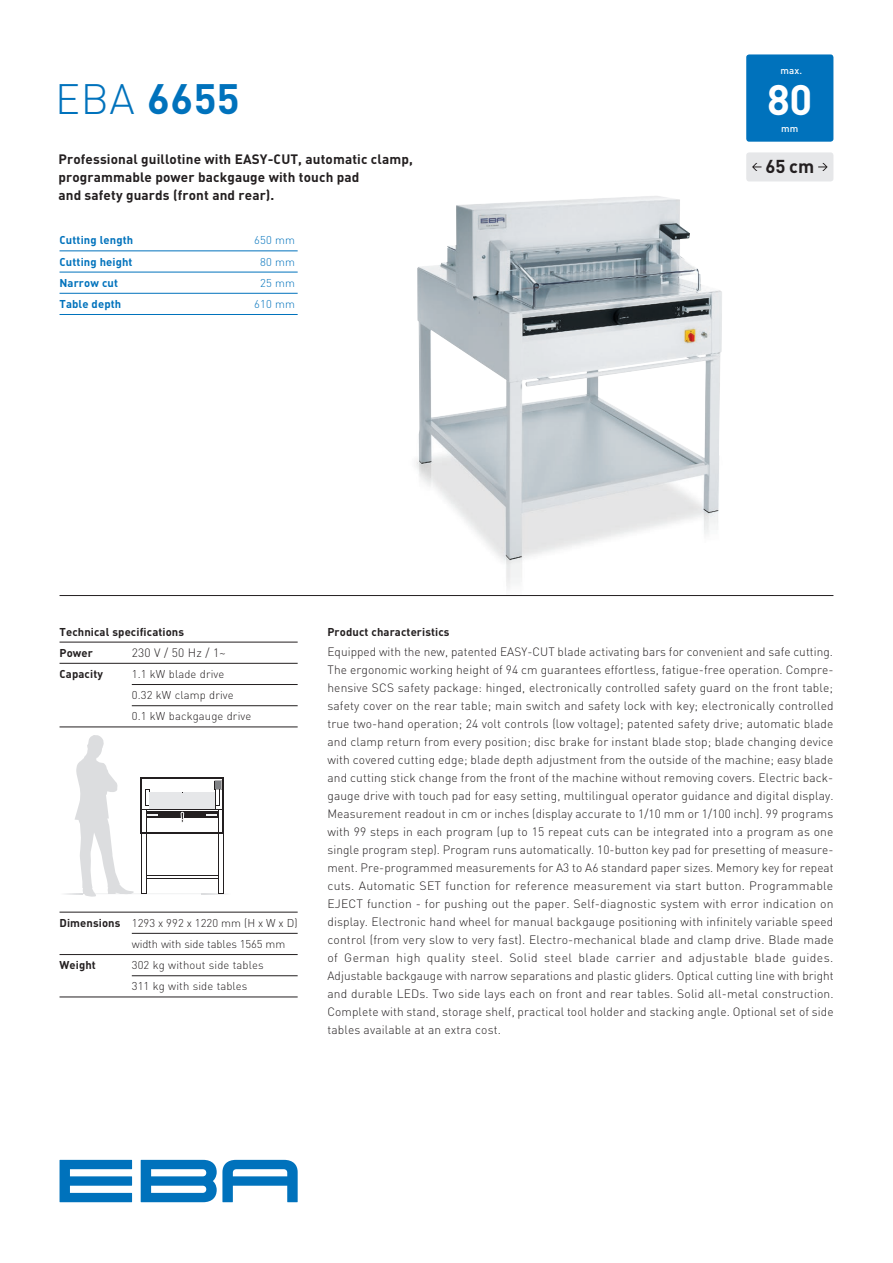
<style>
.page{position:relative;width:893px;height:1263px;background:#fff}
.page>*{position:absolute;margin:0;border:0;box-sizing:border-box;transform-origin:0 0}
.t1{font:700 42px "DIN";color:#0072bc}
.t2{font:700 42px "DIN";color:#fff}
.t3{font:700 18.45px "DIN";color:#231f20}
.t4{font:700 13.5px/18px "DIN";letter-spacing:.01em;color:#231f20}
.t5{font:300 12px/18px "DIN";letter-spacing:.01em;color:#231f20;text-align:justify}
.t6{font:300 11.25px/21.1px "DIN";letter-spacing:.01em;color:#231f20}
.t7{font:700 11.25px/21.1px "DIN";letter-spacing:.01em;color:#231f20}
.t8{font:300 11.25px/21.1px "DIN";letter-spacing:-.01em;color:#231f20}
.t9{font:700 11.25px "DIN";letter-spacing:.01em;color:#0072bc}
.t10{font:300 11.25px "DIN";letter-spacing:.01em;color:#0072bc}
.t11{font:500 9.75px "DIN";color:#fff}
.s1{font-weight:300}
.s2{font-weight:700}
</style>
<div class="page">
<svg style="left:60px;top:1160px;width:72px;height:42px"></svg>
<svg style="left:141px;top:1160px;width:157px;height:42px"></svg>
<img style="left:416px;top:196px;width:306px;height:392px">
<hr style="left:60px;top:595px;width:773px;height:1px;background:#231f20">
<svg style="left:65px;top:735px;width:160px;height:162px"></svg>
<div style="left:746px;top:152px;width:87px;height:29px;background:#e6e7e9;border-radius:3px"></div>
<svg style="left:752px;top:163px;width:9px;height:8px"></svg>
<svg style="left:818px;top:163px;width:10px;height:8px"></svg>
<div style="left:746px;top:54px;width:87px;height:88px;background:#0072bc;border-radius:3px"></div>
<hr style="left:60px;top:912px;width:238px;height:1px;background:#231f20">
<hr style="left:132px;top:933px;width:166px;height:1px;background:#231f20">
<hr style="left:60px;top:954px;width:238px;height:1px;background:#231f20">
<hr style="left:132px;top:975px;width:166px;height:1px;background:#231f20">
<hr style="left:60px;top:997px;width:238px;height:1px;background:#231f20">
<hr style="left:60px;top:251px;width:238px;height:1px;background:#0072bc">
<hr style="left:60px;top:272px;width:238px;height:1px;background:#0072bc">
<hr style="left:60px;top:293px;width:238px;height:1px;background:#0072bc">
<hr style="left:60px;top:314px;width:238px;height:1px;background:#0072bc">
<hr style="left:60px;top:642px;width:238px;height:1px;background:#231f20">
<hr style="left:60px;top:663px;width:238px;height:1px;background:#231f20">
<hr style="left:132px;top:684px;width:166px;height:1px;background:#231f20">
<hr style="left:132px;top:705px;width:166px;height:1px;background:#231f20">
<hr style="left:60px;top:727px;width:238px;height:1px;background:#231f20">
<h1 class="t1" style="left:55px;top:72px;width:186px"><span class="s1">EBA</span> 6655</h1>
<p class="t4" style="left:58px;top:150px;width:356px">Professional guillotine with EASY-CUT, automatic clamp, programmable power backgauge with touch pad<br>and safety guards (front and rear).</p>
<p class="t9" style="left:60px;top:233px;width:75px">Cutting length</p>
<p class="t10" style="left:254px;top:233px;width:42px">650 mm</p>
<p class="t9" style="left:60px;top:254px;width:75px">Cutting height</p>
<p class="t10" style="left:260px;top:255px;width:36px">80 mm</p>
<p class="t9" style="left:60px;top:275px;width:60px">Narrow cut</p>
<p class="t10" style="left:260px;top:276px;width:36px">25 mm</p>
<p class="t9" style="left:60px;top:296px;width:63px">Table depth</p>
<p class="t10" style="left:254px;top:297px;width:42px">610 mm</p>
<p class="t11" style="left:780px;top:65px;width:23px">max.</p>
<h1 class="t2" style="left:767px;top:72px;width:47px">80</h1>
<p class="t11" style="left:781px;top:122px;width:19px">mm</p>
<h2 class="t3" style="left:765px;top:154px;width:51px">65 cm</h2>
<p class="t7" style="left:60px;top:620px;width:126px">Technical specifications<br>Power</p>
<p class="t5" style="left:132px;top:643px;width:95px">230 V / 50 Hz / 1~</p>
<p class="t7" style="left:60px;top:663px;width:45px">Capacity</p>
<p class="t6" style="left:132px;top:663px;width:121px">1.1 kW blade drive<br>0.32 kW clamp drive<br>0.1 kW backgauge drive</p>
<p class="t8" style="left:132px;top:912px;width:167px;text-indent:-72px"><span class="s2">Dimensions</span> 1293 x 992 x 1220 mm (H x W x D) width with side tables 1565 mm</p>
<p class="t7" style="left:60px;top:954px;width:38px">Weight</p>
<p class="t6" style="left:132px;top:954px;width:133px">302 kg without side tables<br>311 kg with side tables</p>
<p class="t7" style="left:327px;top:620px;width:124px">Product characteristics</p>
<p class="t5" style="left:327px;top:643px;width:508px">Equipped with the new, patented EASY-CUT blade activating bars for convenient and safe cutting.<br>The ergonomic working height of 94 cm guarantees effortless, fatigue-free operation. Compre&shy;hensive SCS safety package: hinged, electronically controlled safety guard on the front table; safety cover on the rear table; main switch and safety lock with key; electronically controlled true two-hand operation; 24 volt controls (low voltage); patented safety drive; automatic blade and clamp return from every position; disc brake for instant blade stop; blade changing device with covered cutting edge; blade depth adjustment from the outside of the machine; easy blade and cutting stick change from the front of the machine without removing covers. Electric back&shy;gauge drive with touch pad for easy setting, multilingual operator guidance and digital display.<br>Measurement readout in cm or inches (display accurate to 1/10 mm or 1/100 inch). 99 programs with 99 steps in each program (up to 15 repeat cuts can be integrated into a program as one single program step). Program runs automatically. 10-button key pad for presetting of measure&shy;ment. Pre-programmed measurements for A3 to A6 standard paper sizes. Memory key for repeat cuts. Automatic SET function for reference measurement via start button. Programmable EJECT function - for pushing out the paper. Self-diagnostic system with error indication on display. Electronic hand wheel for manual backgauge positioning with infinitely variable speed control (from very slow to very fast). Electro-mechanical blade and clamp drive. Blade made of German high quality steel. Solid steel blade carrier and adjustable blade guides.<br>Adjustable backgauge with narrow separations and plastic gliders. Optical cutting line with bright and durable LEDs. Two side lays each on front and rear tables. Solid all-metal construction.<br>Complete with stand, storage shelf, practical tool holder and stacking angle. Optional set of side tables available at an extra cost.</p>
</div>
